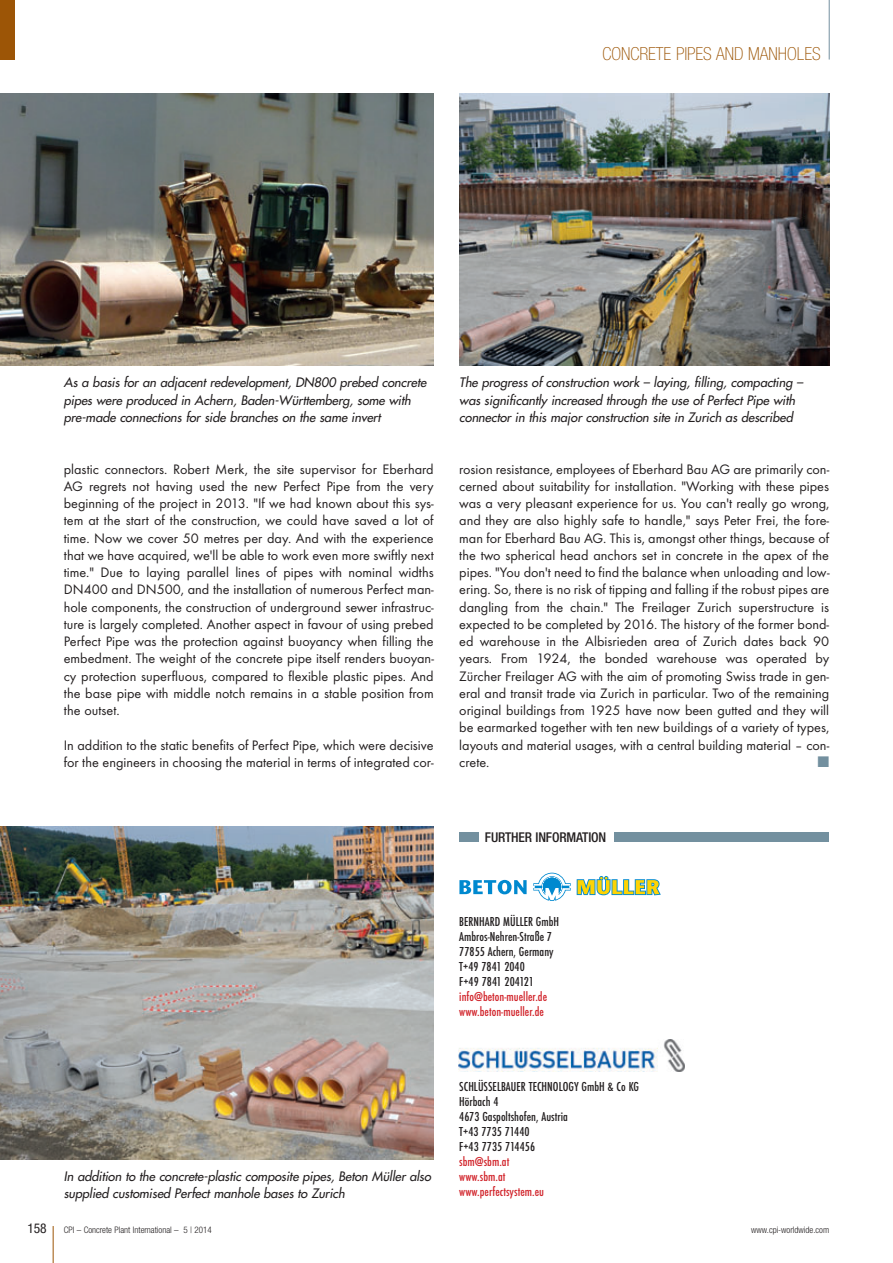
<style>
.page{position:relative;width:893px;height:1263px;background:#fff}
.page>*{position:absolute;margin:0;border:0;box-sizing:border-box;transform-origin:0 0}
.t1{font:100 condensed 18px "Helvetica Neue";color:#9c5506}
.t2{font:14.25px/17.2px "Futura T";color:#231f20;text-align:justify}
.t3{font:500 condensed 13.5px/15px "Futura T";letter-spacing:.005em;color:#231f20}
.t4{font:500 condensed 13.5px/15px "Futura T";letter-spacing:.005em;color:#d1232a}
.t5{font:500 condensed 13.5px "Helvetica Neue";letter-spacing:-.01em;color:#231f20}
.t6{font:condensed 13.5px "Helvetica Neue";color:#231f20}
.t7{font:italic 12.75px/17.2px "Futura";letter-spacing:-.005em;color:#231f20}
.t8{font:300 condensed 9px "Helvetica Neue";color:#231f20}
</style>
<div class="page">
<hr style="left:53px;top:1226px;width:1px;height:37px;background:#9c5506">
<hr style="left:829px;top:0;width:1px;height:60px;background:#73909f">
<div style="left:0;top:0;width:15px;height:60px;background:#9c5506"></div>
<div style="left:459px;top:832px;width:19px;height:10px;background:#73909f"></div>
<div style="left:614px;top:832px;width:215px;height:10px;background:#73909f"></div>
<img style="left:459px;top:1039px;width:226px;height:32px">
<svg style="left:533px;top:873px;width:38px;height:28px"></svg>
<svg style="left:459px;top:880px;width:68px;height:14px"></svg>
<svg style="left:577px;top:876px;width:84px;height:19px"></svg>
<img style="left:0;top:94px;width:434px;height:272px">
<img style="left:0;top:826px;width:434px;height:333px">
<img style="left:459px;top:94px;width:370px;height:272px">
<p class="t1" style="left:602px;top:43px;width:220px">CONCRETE PIPES AND MANHOLES</p>
<p class="t7" style="left:64px;top:374px;width:367px">As a basis for an adjacent redevelopment, DN800 prebed concrete pipes were produced in Achern, Baden-Württemberg, some with pre-made connections for side branches on the same invert</p>
<p class="t2" style="left:64px;top:460px;width:372px">plastic connectors. Robert Merk, the site supervisor for Eberhard AG regrets not having used the new Perfect Pipe from the very beginning of the project in 2013. "If we had known about this sys&shy;tem at the start of the construction, we could have saved a lot of time. Now we cover 50 metres per day. And with the experience that we have acquired, we'll be able to work even more swiftly next time." Due to laying parallel lines of pipes with nominal widths DN400 and DN500, and the installation of numerous Perfect man&shy;hole components, the construction of underground sewer infrastruc&shy;ture is largely completed. Another aspect in favour of using prebed Perfect Pipe was the protection against buoyancy when filling the embedment. The weight of the concrete pipe itself renders buoyan&shy;cy protection superfluous, compared to flexible plastic pipes. And the base pipe with middle notch remains in a stable position from the outset.</p>
<p class="t2" style="left:64px;top:736px;width:371px">In addition to the static benefits of Perfect Pipe, which were decisive for the engineers in choosing the material in terms of integrated cor-</p>
<p class="t7" style="left:459px;top:374px;width:348px">The progress of construction work – laying, filling, compacting – was significantly increased through the use of Perfect Pipe with connector in this major construction site in Zurich as described</p>
<p class="t2" style="left:459px;top:460px;width:372px">rosion resistance, employees of Eberhard Bau AG are primarily con&shy;cerned about suitability for installation. "Working with these pipes was a very pleasant experience for us. You can't really go wrong, and they are also highly safe to handle," says Peter Frei, the fore&shy;man for Eberhard Bau AG. This is, amongst other things, because of the two spherical head anchors set in concrete in the apex of the pipes. "You don't need to find the balance when unloading and low&shy;ering. So, there is no risk of tipping and falling if the robust pipes are dangling from the chain." The Freilager Zurich superstructure is expected to be completed by 2016. The history of the former bond&shy;ed warehouse in the Albisrieden area of Zurich dates back 90 years. From 1924, the bonded warehouse was operated by Zürcher Freilager AG with the aim of promoting Swiss trade in gen&shy;eral and transit trade via Zurich in particular. Two of the remaining original buildings from 1925 have now been gutted and they will be earmarked together with ten new buildings of a variety of types, layouts and material usages, with a central building material – con&shy;crete.</p>
<p class="t5" style="left:485px;top:829px;width:123px">FURTHER INFORMATION</p>
<p class="t7" style="left:64px;top:1167px;width:371px">In addition to the concrete-plastic composite pipes, Beton Müller also supplied customised Perfect manhole bases to Zurich</p>
<p class="t3" style="left:459px;top:914px;width:101px">BERNHARD MÜLLER GmbH<br>Ambros-Nehren-Straße 7<br>77855 Achern, Germany<br>T+49 7841 2040<br>F+49 7841 204121</p>
<p class="t4" style="left:459px;top:989px;width:89px">info@beton-mueller.de www.beton-mueller.de</p>
<p class="t3" style="left:459px;top:1079px;width:181px">SCHLÜSSELBAUER TECHNOLOGY GmbH &amp; Co KG<br>Hörbach 4<br>4673 Gaspoltshofen, Austria<br>T+43 7735 71440<br>F+43 7735 714456</p>
<p class="t4" style="left:459px;top:1154px;width:86px">sbm@sbm.at www.sbm.at www.perfectsystem.eu</p>
<p class="t6" style="left:27px;top:1220px;width:21px">158</p>
<p class="t8" style="left:64px;top:1224px;width:150px">CPI – Concrete Plant International – 5 | 2014</p>
<p class="t8" style="left:751px;top:1224px;width:79px">www.cpi-worldwide.com</p>
</div>
